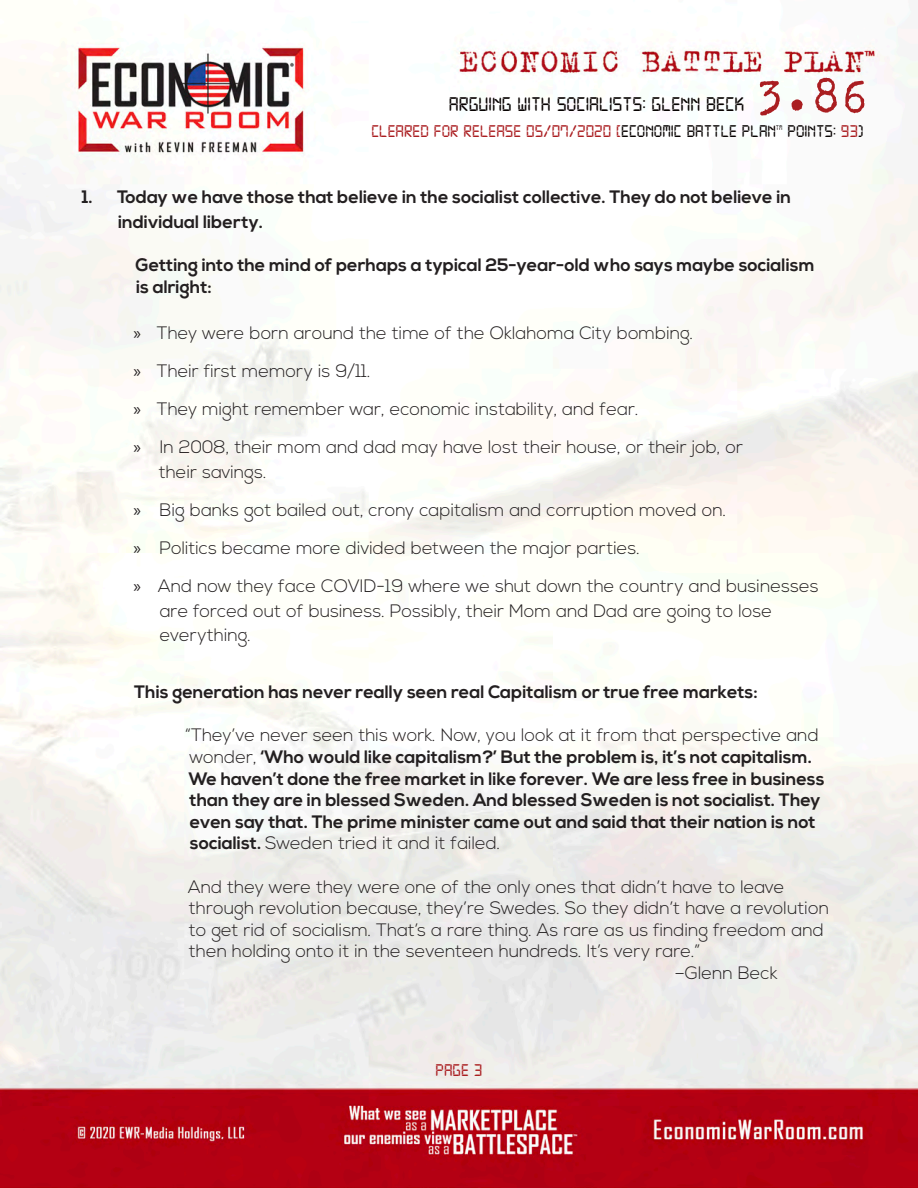
<style>
.page{position:relative;width:918px;height:1188px;background:#fff}
.page>*{position:absolute;margin:0;border:0;box-sizing:border-box;transform-origin:0 0}
.t1{font:51px "Trixie";color:#aa1e21}
.t2{font:21px "Digital 7";color:#080302}
.t3{font:300 18px/24.6px "Nexa";color:#231f20}
.Main_Number_Section{font:700 18px/21.6px "Nexa";color:#231f20}
.t4{font:18px "Digital 7";color:#aa1e21}
.t5{font:18px "Digital 7";color:#080302}
.t6{font:7.05px "Digital 7";color:#080302}
.s1{color:#080302}
.s2{color:#aa1e21}
.s3{font-family:"Myriad Pro";font-weight:400}
.s4{font-weight:300}
</style>
<div class="page">
<img style="left:0;top:5px;width:918px;height:1183px">
<h1 class="t1" style="left:756px;top:62px;width:114px">3.86</h1>
<p class="t4" style="left:371px;top:123px;width:406px">CLEARED FOR RELEASE 05/07/2020 [<span class="s1">ECONOMIC BATTLE PLAN</span></p>
<p class="t6" style="left:776px;top:124px;width:8px">TM</p>
<p class="t5" style="left:788px;top:123px;width:78px">POINTS: <span class="s2">93</span>)</p>
<p class="t2" style="left:449px;top:95px;width:297px">ARGUING WITH SOCIALISTS: GLENN BECK</p>
<p class="Main_Number_Section" style="left:118px;top:184px;width:675px;line-height:25.5px;text-indent:-36px">1. Today we have those that believe in the socialist collective. They do not believe in individual liberty.</p>
<p class="Main_Number_Section" style="left:136px;top:255px;width:681px">Getting into the mind of perhaps a typical 25-year-old who says maybe socialism is alright:</p>
<p class="t3" style="left:133px;top:321px;width:561px"><span class="s3">»</span> They were born around the time of the Oklahoma City bombing.</p>
<p class="t3" style="left:133px;top:359px;width:239px"><span class="s3">»</span> Their first memory is 9/11.</p>
<p class="t3" style="left:133px;top:398px;width:507px"><span class="s3">»</span> They might remember war, economic instability, and fear.</p>
<p class="t3" style="left:159px;top:436px;width:586px;text-indent:-25px"><span class="s3">»</span> In 2008, their mom and dad may have lost their house, or their job, or their savings.</p>
<p class="t3" style="left:133px;top:498px;width:594px"><span class="s3">»</span> Big banks got bailed out, crony capitalism and corruption moved on.</p>
<p class="t3" style="left:133px;top:536px;width:508px"><span class="s3">»</span> Politics became more divided between the major parties.</p>
<p class="t3" style="left:160px;top:575px;width:661px;text-indent:-26px"><span class="s3">»</span> And now they face COVID-19 where we shut down the country and businesses are forced out of business. Possibly, their Mom and Dad are going to lose everything.</p>
<p class="Main_Number_Section" style="left:134px;top:682px;width:625px">This generation has never really seen real Capitalism or true free markets:</p>
<p class="Main_Number_Section" style="left:185px;top:725px;width:641px"><span class="s4">“They’ve never seen this work. Now, you look at it from that perspective and wonder,</span> ‘Who would like capitalism?’ But the problem is, it’s not capitalism.<br>We haven’t done the free market in like forever. We are less free in business than they are in blessed Sweden. And blessed Sweden is not socialist. They even say that. The prime minister came out and said that their nation is not socialist. <span class="s4">Sweden tried it and it failed.</span></p>
<p class="t3" style="left:188px;top:876px;width:642px;line-height:21.6px">And they were they were one of the only ones that didn’t have to leave through revolution because, they’re Swedes. So they didn’t have a revolution to get rid of socialism. That’s a rare thing. As rare as us finding freedom and then holding onto it in the seventeen hundreds. It’s very rare.”</p>
<p class="t3" style="left:675px;top:961px;width:104px">–Glenn Beck</p>
<p class="t4" style="left:436px;top:1062px;width:48px">PAGE 3</p>
</div>
